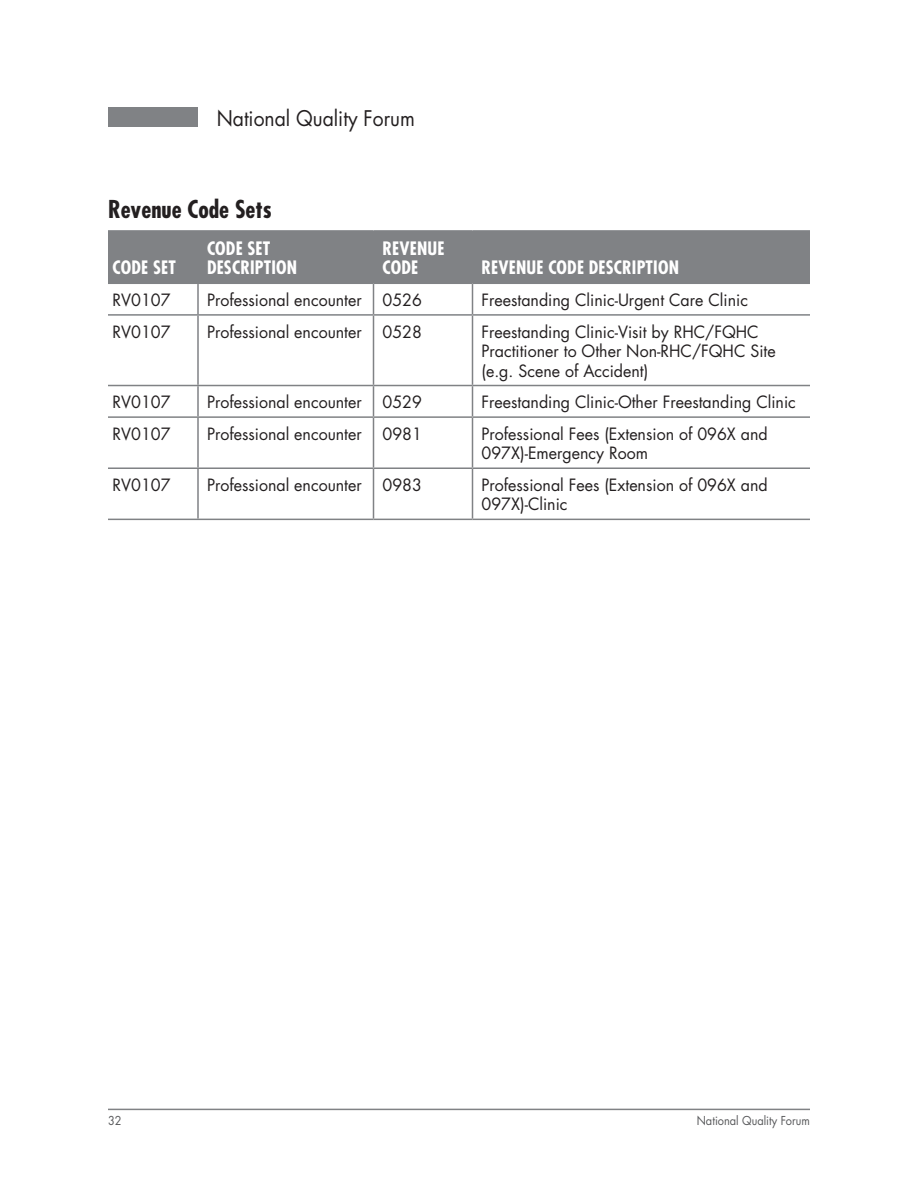
<style>
.page{position:relative;width:918px;height:1188px;background:#fff}
.page>*{position:absolute;margin:0;border:0;box-sizing:border-box;transform-origin:0 0}
._5a_Table_Header{font:700 condensed 24px "Futura Std";color:#231f20}
.t1{font:21px "Futura Std";color:#231f20;scale:.92 1}
._5c_Table_Catagories{font:700 condensed 18px/19.5px "Futura Std";letter-spacing:.01em;color:#fff}
._5d_Table_Text{font:16.5px/19.5px "Futura Std";color:#231f20}
.t2{font:12px "Futura Std";color:#57585a;scale:.92 1}
</style>
<div class="page">
<div style="left:108px;top:107px;width:90px;height:20px;background:#808285"></div>
<hr style="left:108px;top:1109px;width:702px;height:1px;background:#808285">
<div style="left:108px;top:232px;width:702px;height:51px;background:#808285"></div>
<hr style="left:197px;top:284px;width:2px;height:30px;background:#808285">
<hr style="left:373px;top:284px;width:1px;height:30px;background:#808285">
<hr style="left:472px;top:284px;width:1px;height:30px;background:#808285">
<hr style="left:108px;top:314px;width:90px;height:2px;background:#808285">
<hr style="left:198px;top:314px;width:176px;height:2px;background:#808285">
<hr style="left:197px;top:316px;width:2px;height:69px;background:#808285">
<hr style="left:374px;top:314px;width:98px;height:2px;background:#808285">
<hr style="left:373px;top:316px;width:1px;height:69px;background:#808285">
<hr style="left:472px;top:314px;width:338px;height:2px;background:#808285">
<hr style="left:472px;top:316px;width:1px;height:69px;background:#808285">
<hr style="left:108px;top:385px;width:90px;height:1px;background:#808285">
<hr style="left:198px;top:385px;width:176px;height:1px;background:#808285">
<hr style="left:197px;top:386px;width:2px;height:30px;background:#808285">
<hr style="left:374px;top:385px;width:98px;height:1px;background:#808285">
<hr style="left:373px;top:386px;width:1px;height:30px;background:#808285">
<hr style="left:472px;top:385px;width:338px;height:1px;background:#808285">
<hr style="left:472px;top:386px;width:1px;height:30px;background:#808285">
<hr style="left:108px;top:416px;width:90px;height:2px;background:#808285">
<hr style="left:198px;top:416px;width:176px;height:2px;background:#808285">
<hr style="left:197px;top:418px;width:2px;height:49px;background:#808285">
<hr style="left:374px;top:416px;width:98px;height:2px;background:#808285">
<hr style="left:373px;top:418px;width:1px;height:49px;background:#808285">
<hr style="left:472px;top:416px;width:338px;height:2px;background:#808285">
<hr style="left:472px;top:418px;width:1px;height:49px;background:#808285">
<hr style="left:108px;top:467px;width:90px;height:2px;background:#808285">
<hr style="left:198px;top:467px;width:176px;height:2px;background:#808285">
<hr style="left:197px;top:469px;width:2px;height:50px;background:#808285">
<hr style="left:374px;top:467px;width:98px;height:2px;background:#808285">
<hr style="left:373px;top:469px;width:1px;height:50px;background:#808285">
<hr style="left:472px;top:467px;width:338px;height:2px;background:#808285">
<hr style="left:472px;top:469px;width:1px;height:50px;background:#808285">
<hr style="left:108px;top:519px;width:90px;height:1px;background:#808285">
<hr style="left:198px;top:519px;width:176px;height:1px;background:#808285">
<hr style="left:374px;top:519px;width:98px;height:1px;background:#808285">
<hr style="left:472px;top:519px;width:338px;height:1px;background:#808285">
<hr style="left:108px;top:230px;width:90px;height:2px;background:#808285">
<hr style="left:198px;top:230px;width:176px;height:2px;background:#808285">
<hr style="left:197px;top:232px;width:2px;height:51px;background:#808285">
<hr style="left:374px;top:230px;width:98px;height:2px;background:#808285">
<hr style="left:373px;top:232px;width:1px;height:51px;background:#808285">
<hr style="left:472px;top:230px;width:338px;height:2px;background:#808285">
<hr style="left:472px;top:232px;width:1px;height:51px;background:#808285">
<hr style="left:108px;top:283px;width:90px;height:1px;background:#808285">
<hr style="left:198px;top:283px;width:176px;height:1px;background:#808285">
<hr style="left:374px;top:283px;width:98px;height:1px;background:#808285">
<hr style="left:472px;top:283px;width:338px;height:1px;background:#808285">
<p class="t1" style="left:217px;top:105px;width:217px">National Quality Forum</p>
<p class="_5a_Table_Header" style="left:108px;top:194px;width:166px">REVENUE CODE SETS</p>
<p class="_5c_Table_Catagories" style="left:112px;top:258px;width:65px">CODE SET</p>
<p class="_5c_Table_Catagories" style="left:207px;top:238px;width:89px">CODE SET<br>DESCRIPTION</p>
<p class="_5c_Table_Catagories" style="left:382px;top:238px;width:64px">REVENUE<br>CODE</p>
<p class="_5c_Table_Catagories" style="left:482px;top:258px;width:196px">REVENUE CODE DESCRIPTION</p>
<p class="_5d_Table_Text" style="left:112px;top:290px;width:60px">RV0107</p>
<p class="_5d_Table_Text" style="left:207px;top:290px;width:156px">Professional encounter</p>
<p class="_5d_Table_Text" style="left:382px;top:290px;width:41px">0526</p>
<p class="_5d_Table_Text" style="left:482px;top:290px;width:268px">Freestanding Clinic-Urgent Care Clinic</p>
<p class="_5d_Table_Text" style="left:112px;top:322px;width:60px">RV0107</p>
<p class="_5d_Table_Text" style="left:207px;top:322px;width:156px">Professional encounter</p>
<p class="_5d_Table_Text" style="left:382px;top:322px;width:41px">0528</p>
<p class="_5d_Table_Text" style="left:482px;top:322px;width:296px">Freestanding Clinic-Visit by RHC/FQHC<br>Practitioner to Other Non-RHC/FQHC Site (e.g. Scene of Accident)</p>
<p class="_5d_Table_Text" style="left:112px;top:392px;width:60px">RV0107</p>
<p class="_5d_Table_Text" style="left:207px;top:392px;width:156px">Professional encounter</p>
<p class="_5d_Table_Text" style="left:382px;top:392px;width:41px">0529</p>
<p class="_5d_Table_Text" style="left:482px;top:392px;width:316px">Freestanding Clinic-Other Freestanding Clinic</p>
<p class="_5d_Table_Text" style="left:112px;top:424px;width:60px">RV0107</p>
<p class="_5d_Table_Text" style="left:207px;top:424px;width:156px">Professional encounter</p>
<p class="_5d_Table_Text" style="left:382px;top:424px;width:41px">0981</p>
<p class="_5d_Table_Text" style="left:482px;top:424px;width:288px">Professional Fees (Extension of 096X and<br>097X)-Emergency Room</p>
<p class="_5d_Table_Text" style="left:112px;top:475px;width:60px">RV0107</p>
<p class="_5d_Table_Text" style="left:207px;top:475px;width:156px">Professional encounter</p>
<p class="_5d_Table_Text" style="left:382px;top:475px;width:41px">0983</p>
<p class="_5d_Table_Text" style="left:482px;top:475px;width:288px">Professional Fees (Extension of 096X and<br>097X)-Clinic</p>
<p class="t2" style="left:108px;top:1113px;width:16px">32</p>
<p class="t2" style="left:697px;top:1113px;width:125px">National Quality Forum</p>
</div>
